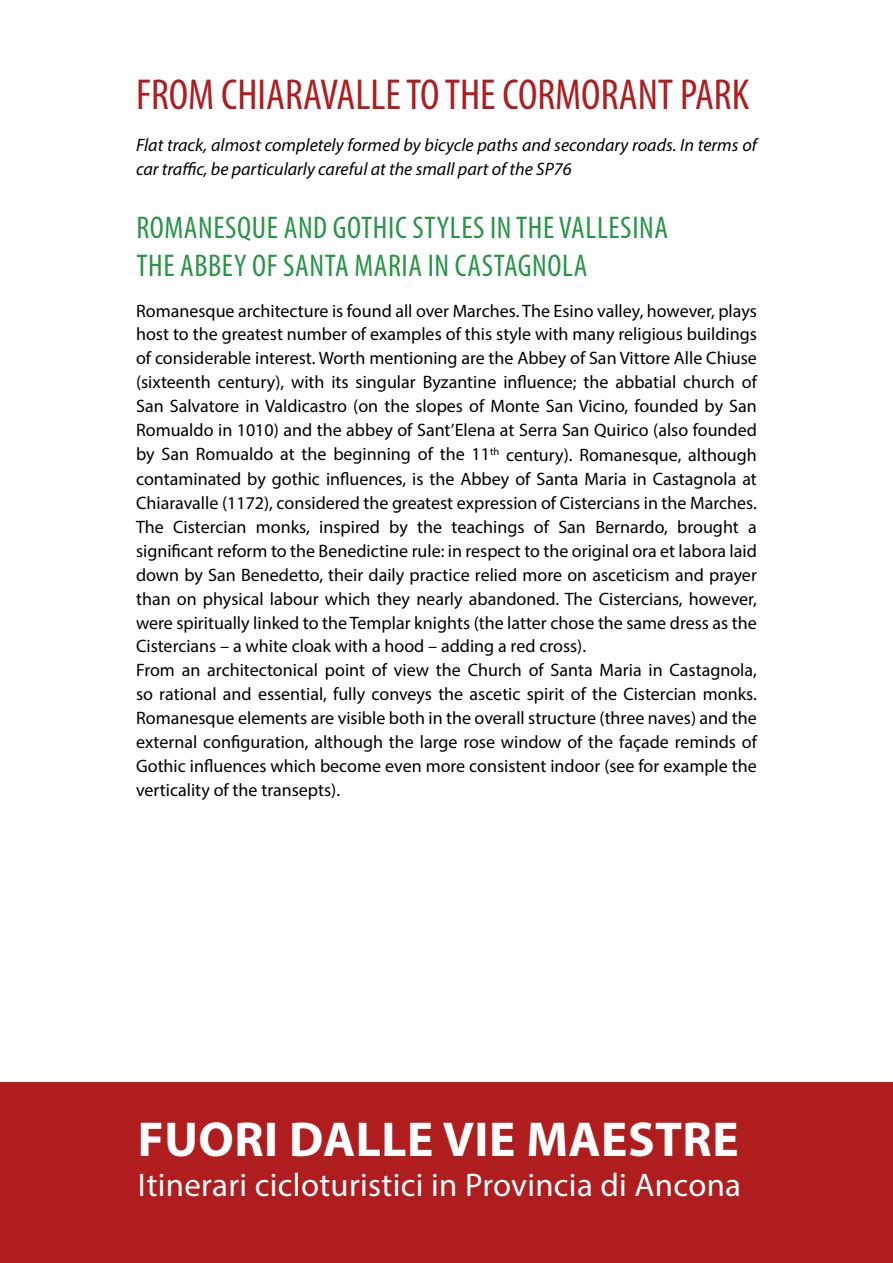
<style>
.page{position:relative;width:893px;height:1263px;background:#fff}
.page>*{position:absolute;margin:0;border:0;box-sizing:border-box;transform-origin:0 0}
.t1{font:700 49.35px "Myriad Pro";letter-spacing:.01em;color:#fff}
.t2{font:condensed 43.5px "Myriad Pro";color:#af1d1f}
.t3{font:32.85px "Myriad Pro";letter-spacing:.01em;color:#fff}
.t4{font:condensed 31.5px/37.8px "Myriad Pro";letter-spacing:.02em;color:#289548}
.t5{font:18px/24px "Myriad Pro";color:#000}
.t6{font:italic 18px/24px "Myriad Pro";color:#000}
</style>
<div class="page">
<div style="left:0;top:1082px;width:893px;height:181px;background:#af1d1f"></div>
<h2 class="t2" style="left:136px;top:68px;width:615px">FROM CHIARAVALLE TO THE CORMORANT PARK</h2>
<p class="t6" style="left:136px;top:133px;width:622px">Flat track, almost completely formed by bicycle paths and secondary roads. In terms of car traffic, be particularly careful at the small part of the SP76</p>
<h3 class="t4" style="left:136px;top:208px;width:533px">ROMANESQUE AND GOTHIC STYLES IN THE VALLESINA<br>THE ABBEY OF SANTA MARIA IN CASTAGNOLA</h3>
<p class="t5" style="left:136px;top:298px;width:622px">Romanesque architecture is found all over Marches. The Esino valley, however, plays host to the greatest number of examples of this style with many religious buildings of considerable interest. Worth mentioning are the Abbey of San Vittore Alle Chiuse (sixteenth century), with its singular Byzantine influence; the abbatial church of San Salvatore in Valdicastro (on the slopes of Monte San Vicino, founded by San Romualdo in 1010) and the abbey of Sant’Elena at Serra San Quirico (also founded by San Romualdo at the beginning of the 11<sup>th</sup> century). Romanesque, although contaminated by gothic influences, is the Abbey of Santa Maria in Castagnola at Chiaravalle (1172), considered the greatest expression of Cistercians in the Marches.<br>The Cistercian monks, inspired by the teachings of San Bernardo, brought a significant reform to the Benedictine rule: in respect to the original ora et labora laid down by San Benedetto, their daily practice relied more on asceticism and prayer than on physical labour which they nearly abandoned. The Cistercians, however, were spiritually linked to the Templar knights (the latter chose the same dress as the Cistercians – a white cloak with a hood – adding a red cross).<br>From an architectonical point of view the Church of Santa Maria in Castagnola, so rational and essential, fully conveys the ascetic spirit of the Cistercian monks.<br>Romanesque elements are visible both in the overall structure (three naves) and the external configuration, although the large rose window of the façade reminds of Gothic influences which become even more consistent indoor (see for example the verticality of the transepts).</p>
<h1 class="t1" style="left:138px;top:1107px;width:602px">FUORI DALLE VIE MAESTRE</h1>
<h3 class="t3" style="left:138px;top:1164px;width:605px">Itinerari cicloturistici in Provincia di Ancona</h3>
</div>
